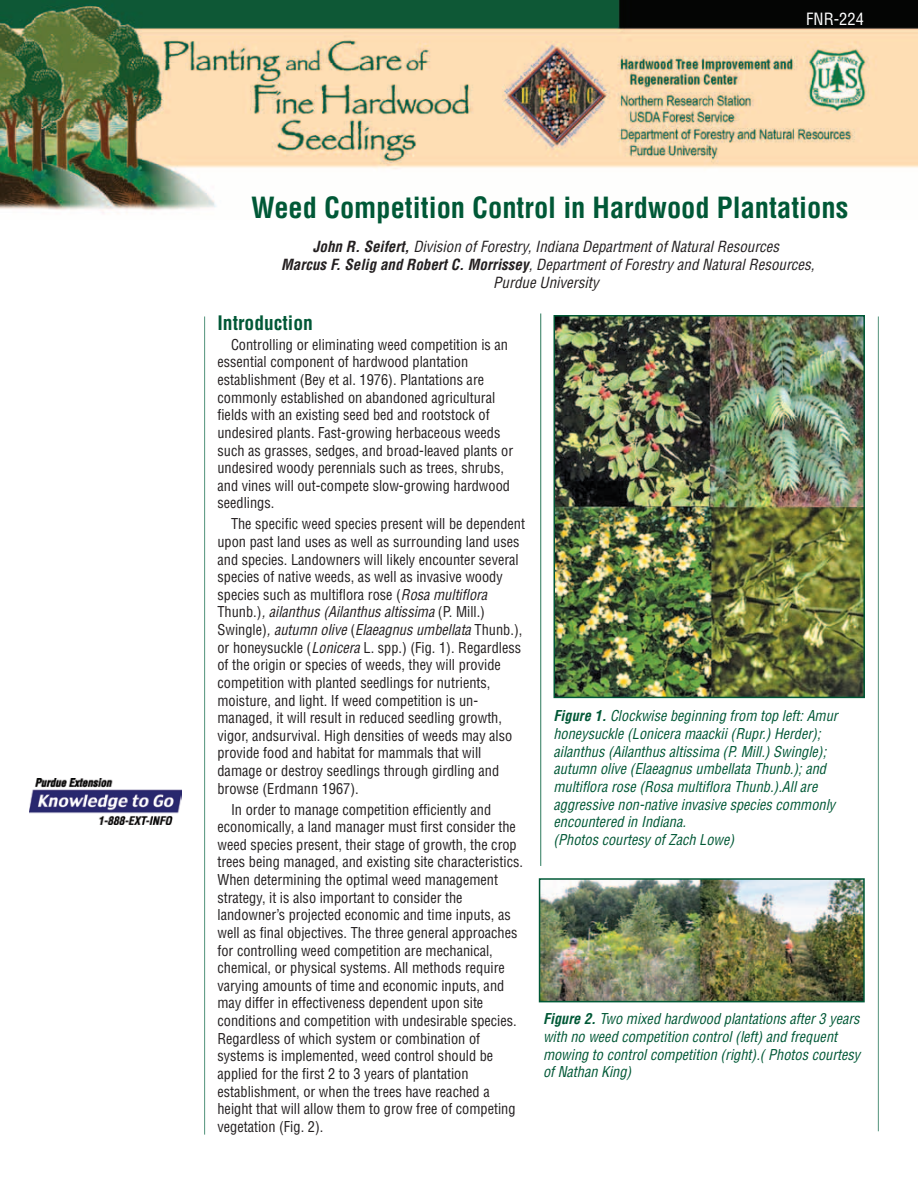
<style>
.page{position:relative;width:918px;height:1188px;background:#fff}
.page>*{position:absolute;margin:0;border:0;box-sizing:border-box;transform-origin:0 0}
.t1{font:700 condensed 28.5px "Helvetica";color:#005836}
.t2{font:700 condensed 19.5px "Helvetica";color:#005836}
.t3{font:condensed 16.5px "Helvetica";color:#fff}
.t4{font:italic condensed 15px/18px "Helvetica";color:#231f20;text-align:center}
.t5{font:condensed 14.7px/17.5px "Helvetica";color:#231f20}
.t6{font:italic condensed 14.7px/17.5px "Helvetica";color:#005836}
.s1{font-weight:700}
.s2{font-style:italic}
</style>
<div class="page">
<hr style="left:540px;top:314px;width:1px;height:552px;background:#5d9983">
<img style="left:0;top:0;width:918px;height:214px">
<hr style="left:204px;top:317px;width:1px;height:818px;background:#5d9983">
<img style="left:29px;top:778px;width:152px;height:46px">
<hr style="left:878px;top:316px;width:1px;height:815px;background:#5d9983">
<img style="left:557px;top:318px;width:305px;height:377px">
<div style="left:554px;top:315px;width:311px;height:383px;border:2px solid #005836"></div>
<img style="left:542px;top:881px;width:320px;height:118px">
<div style="left:539px;top:878px;width:326px;height:124px;border:2px solid #005836"></div>
<p class="t3" style="left:806px;top:9px;width:59px">FNR-224</p>
<h1 class="t1" style="left:251px;top:190px;width:599px">Weed Competition Control in Hardwood Plantations</h1>
<p class="t4" style="left:281px;top:237px;width:535px"><span class="s1">John R. Seifert,</span> Division of Forestry, Indiana Department of Natural Resources<br><span class="s1">Marcus F. Selig and Robert C. Morrissey</span>, Department of Forestry and Natural Resources,<br>Purdue University</p>
<h2 class="t2" style="left:218px;top:311px;width:97px">Introduction</h2>
<p class="t5" style="left:217px;top:335px;width:297px;text-indent:14px">Controlling or eliminating weed competition is an essential component of hardwood plantation establishment (Bey et al. 1976). Plantations are commonly established on abandoned agricultural fields with an existing seed bed and rootstock of undesired plants. Fast-growing herbaceous weeds such as grasses, sedges, and broad-leaved plants or undesired woody perennials such as trees, shrubs, and vines will out-compete slow-growing hardwood seedlings.</p>
<p class="t5" style="left:217px;top:515px;width:309px;text-indent:14px">The specific weed species present will be dependent upon past land uses as well as surrounding land uses and species. Landowners will likely encounter several species of native weeds, as well as invasive woody species such as multiflora rose (<span class="s2">Rosa multiflora </span>Thunb.)<span class="s2">, ailanthus (Ailanthus altissima</span> (P. Mill.)<br>Swingle)<span class="s2">, autumn olive</span> (<span class="s2">Elaeagnus umbellata</span> Thunb.), or honeysuckle (<span class="s2">Lonicera</span> L. spp.) (Fig. 1). Regardless of the origin or species of weeds, they will provide competition with planted seedlings for nutrients, moisture, and light. If weed competition is un&shy;managed, it will result in reduced seedling growth, vigor, andsurvival. High densities of weeds may also provide food and habitat for mammals that will damage or destroy seedlings through girdling and browse (Erdmann 1967).</p>
<p class="t5" style="left:217px;top:800px;width:307px;text-indent:14px">In order to manage competition efficiently and economically, a land manager must first consider the weed species present, their stage of growth, the crop trees being managed, and existing site characteristics.<br>When determining the optimal weed management strategy, it is also important to consider the landowner’s projected economic and time inputs, as well as final objectives. The three general approaches for controlling weed competition are mechanical, chemical, or physical systems. All methods require varying amounts of time and economic inputs, and may differ in effectiveness dependent upon site conditions and competition with undesirable species.<br>Regardless of which system or combination of systems is implemented, weed control should be applied for the first 2 to 3 years of plantation establishment, or when the trees have reached a height that will allow them to grow free of competing vegetation (Fig. 2).</p>
<p class="t6" style="left:554px;top:707px;width:286px"><span class="s1">Figure 1.</span> Clockwise beginning from top left: Amur honeysuckle (Lonicera maackii (Rupr.) Herder); ailanthus (Ailanthus altissima (P. Mill.) Swingle); autumn olive (Elaeagnus umbellata Thunb.); and multiflora rose (Rosa multiflora Thunb.).All are aggressive non-native invasive species commonly encountered in Indiana.<br>(Photos courtesy of Zach Lowe)</p>
<p class="t6" style="left:543px;top:1010px;width:319px"><span class="s1">Figure 2.</span> Two mixed hardwood plantations after 3 years with no weed competition control (left) and frequent mowing to control competition (right).( Photos courtesy of Nathan King)</p>
</div>
